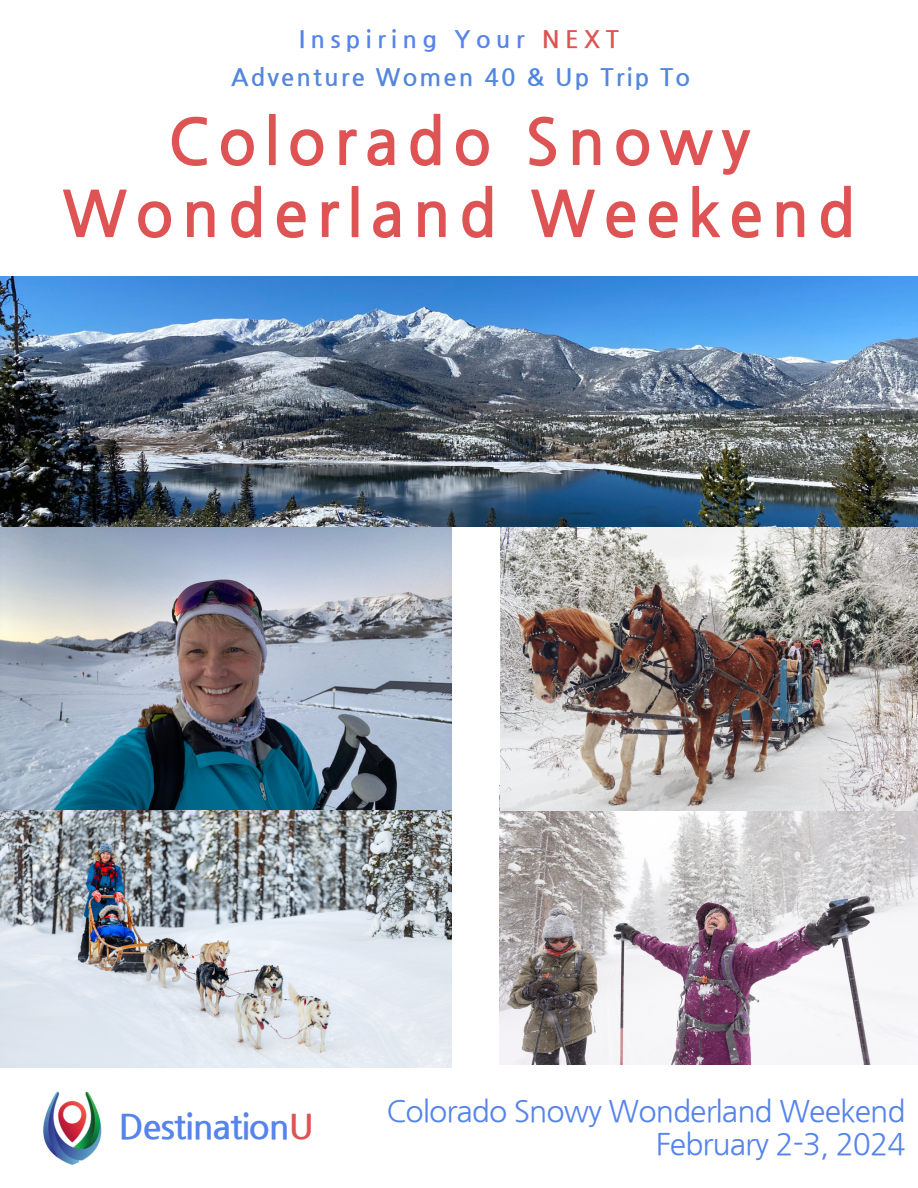
<style>
.page{position:relative;width:918px;height:1188px;background:#fff}
.page>*{position:absolute;margin:0;border:0;box-sizing:border-box;transform-origin:0 0}
.t1{font:700 63px/72px "Nanum Gothic";letter-spacing:.125em;color:#de5454;text-align:center}
.t2{font:700 34.5px "Nanum Gothic";letter-spacing:-.03em;color:#5684eb}
.t3{font:30px "Nanum Gothic";letter-spacing:-.03em;color:#5684eb}
.t4{font:700 24px "Nanum Gothic";letter-spacing:.09em;color:#5387dd}
.t5{font:700 24px "Nanum Gothic";letter-spacing:.225em;color:#5684eb}
.s1{color:#de5454}
</style>
<div class="page">
<img style="left:43px;top:1091px;width:59px;height:75px">
<img style="left:0;top:527px;width:451px;height:283px">
<img style="left:0;top:277px;width:918px;height:250px">
<img style="left:500px;top:785px;width:418px;height:279px">
<img style="left:501px;top:527px;width:417px;height:284px">
<img style="left:0;top:810px;width:451px;height:258px">
<p class="t5" style="left:299px;top:25px;width:321px">Inspiring Your <span class="s1">NEXT</span></p>
<p class="t4" style="left:231px;top:63px;width:460px">Adventure Women 40 &amp; Up Trip To</p>
<p class="t1" style="left:62px;top:104px;width:795px">Colorado Snowy<br>Wonderland Weekend</p>
<p class="t2" style="left:119px;top:1107px;width:197px">Destination<span class="s1">U</span></p>
<p class="t3" style="left:386px;top:1094px;width:521px">Colorado Snowy Wonderland Weekend</p>
<p class="t3" style="left:656px;top:1126px;width:251px">February 2-3, 2024</p>
</div>
